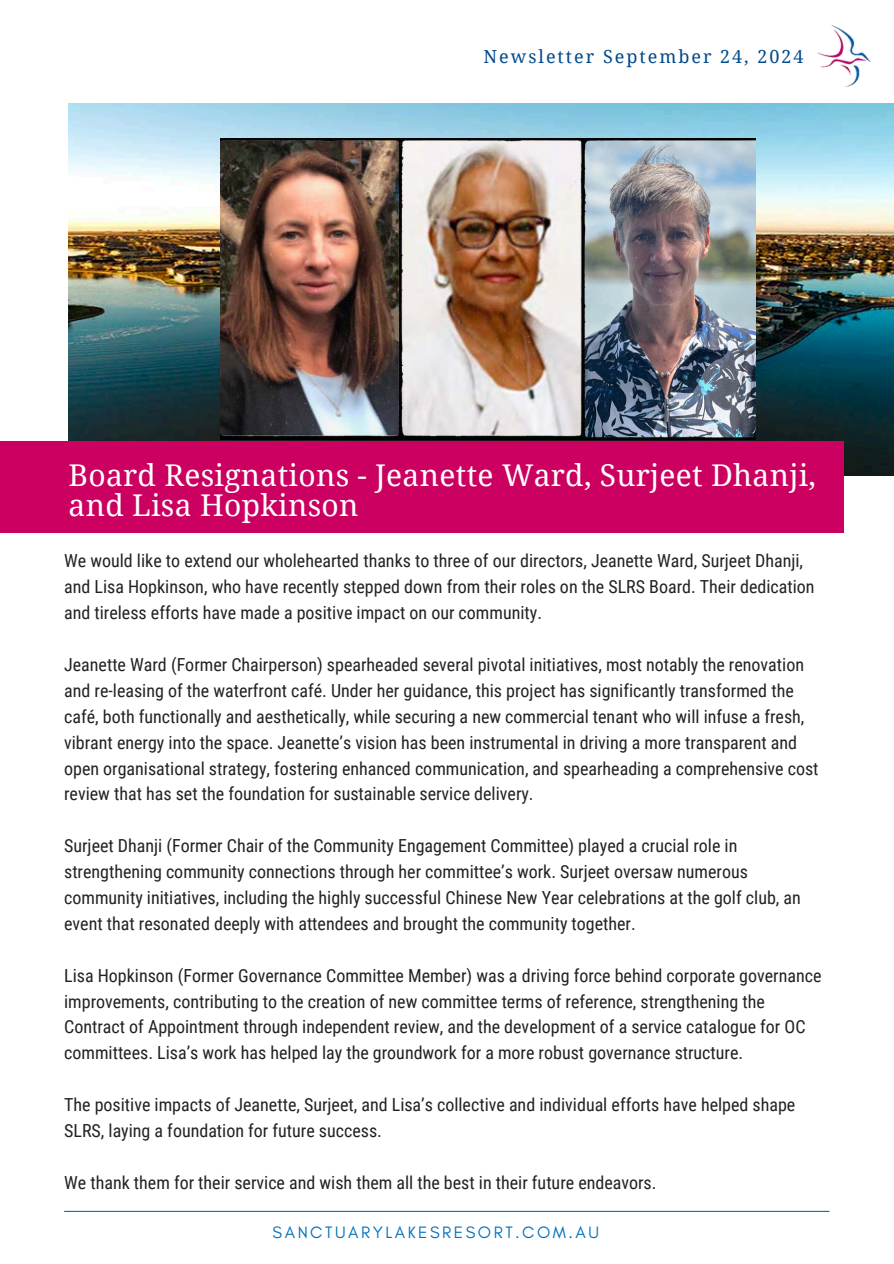
<style>
.page{position:relative;width:894px;height:1264px;background:#fff}
.page>*{position:absolute;margin:0;border:0;box-sizing:border-box;transform-origin:0 0}
.t1{font:30px/30.3px "Noto Serif";letter-spacing:.01em;color:#fff}
.t2{font:18px/25.8px "Roboto Condensed";color:#222}
.t3{font:18px "Noto Serif";letter-spacing:.11em;color:#00498b}
.t4{font:16.8px "Glacial Indifference";letter-spacing:.15em;color:#0071bc}
</style>
<div class="page">
<img style="left:68px;top:104px;width:825px;height:371px">
<div style="left:0;top:441px;width:843px;height:92px;background:#cb0060"></div>
<hr style="left:64px;top:1210px;width:765px;height:1px;background:#0071bc">
<img style="left:817px;top:25px;width:54px;height:62px">
<img style="left:220px;top:139px;width:535px;height:301px">
<h2 class="t3" style="left:483px;top:44px;width:321px">Newsletter September 24, 2024</h2>
<p class="t1" style="left:68px;top:459px;width:748px">Board Resignations - Jeanette Ward, Surjeet Dhanji, and Lisa Hopkinson</p>
<p class="t2" style="left:64px;top:548px;width:751px">We would like to extend our wholehearted thanks to three of our directors, Jeanette Ward, Surjeet Dhanji, and Lisa Hopkinson, who have recently stepped down from their roles on the SLRS Board. Their dedication and tireless efforts have made a positive impact on our community.</p>
<h1 class="t2" style="left:64px;top:652px;width:755px">Jeanette Ward (Former Chairperson) spearheaded several pivotal initiatives, most notably the renovation and re-leasing of the waterfront café. Under her guidance, this project has significantly transformed the café, both functionally and aesthetically, while securing a new commercial tenant who will infuse a fresh, vibrant energy into the space. Jeanette’s vision has been instrumental in driving a more transparent and open organisational strategy, fostering enhanced communication, and spearheading a comprehensive cost review that has set the foundation for sustainable service delivery.</h1>
<p class="t2" style="left:64px;top:833px;width:738px">Surjeet Dhanji (Former Chair of the Community Engagement Committee) played a crucial role in strengthening community connections through her committee’s work. Surjeet oversaw numerous community initiatives, including the highly successful Chinese New Year celebrations at the golf club, an event that resonated deeply with attendees and brought the community together.</p>
<p class="t2" style="left:64px;top:962px;width:758px">Lisa Hopkinson (Former Governance Committee Member) was a driving force behind corporate governance improvements, contributing to the creation of new committee terms of reference, strengthening the Contract of Appointment through independent review, and the development of a service catalogue for OC committees. Lisa’s work has helped lay the groundwork for a more robust governance structure.</p>
<p class="t2" style="left:64px;top:1092px;width:732px">The positive impacts of Jeanette, Surjeet, and Lisa’s collective and individual efforts have helped shape<br>SLRS, laying a foundation for future success.</p>
<p class="t2" style="left:64px;top:1169px;width:593px">We thank them for their service and wish them all the best in their future endeavors.</p>
<p class="t4" style="left:272px;top:1221px;width:328px">SANCTUARYLAKESRESORT.COM.AU</p>
</div>
